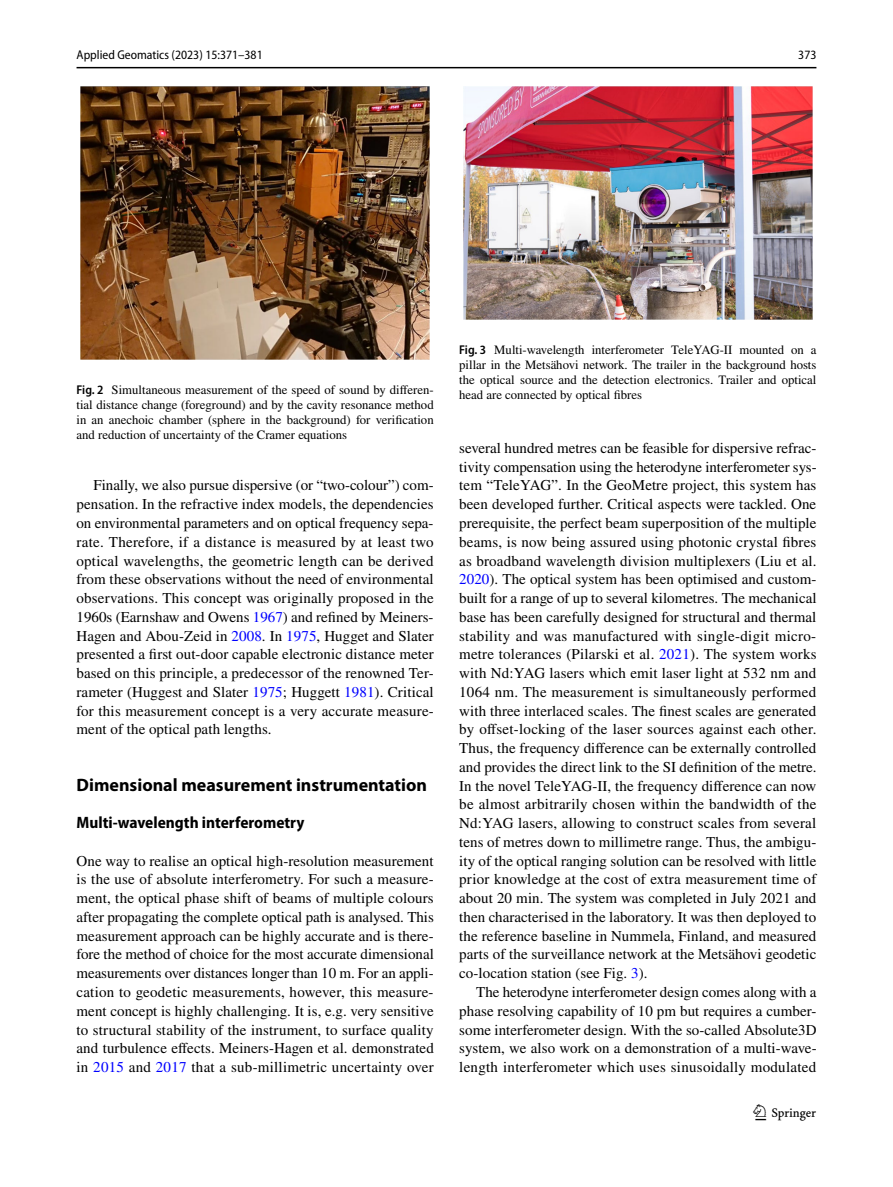
<style>
.page{position:relative;width:893px;height:1187px;background:#fff}
.page>*{position:absolute;margin:0;border:0;box-sizing:border-box;transform-origin:0 0}
.t1{font:22.5px "Springnew Regular 3";color:#000}
.t2{font:700 18px "Myriad Pro";color:#000}
.t3{font:700 semi-condensed 16.5px "Myriad Pro";color:#000}
.t4{font:15px/18.8px "STIX";letter-spacing:.015em;color:#000;text-align:justify}
.t5{font:12.75px/15px "STIX";color:#000;text-align:justify}
.t6{font:semi-condensed 12.75px "Myriad Pro";color:#000}
.s1{font-family:"Myriad Pro";font-weight:600;font-stretch:semi-condensed}
.s2{color:#00f}
</style>
<div class="page">
<hr style="left:77px;top:67px;width:739px;height:1px;background:#000">
<div style="left:77px;top:87px;width:357px;height:272px;background:linear-gradient(to bottom,#fff,#fff)"></div>
<img style="left:81px;top:87px;width:349px;height:272px">
<div style="left:459px;top:87px;width:357px;height:232px;background:linear-gradient(to bottom,#fff,#fff)"></div>
<img style="left:463px;top:87px;width:349px;height:232px">
<p class="t6" style="left:77px;top:48px;width:188px">Applied Geomatics (2023) 15:371–381</p>
<p class="t6" style="left:798px;top:48px;width:20px">373</p>
<p class="t5" style="left:77px;top:383px;width:359px"><span class="s1">Fig. 2</span> Simultaneous measurement of the speed of sound by differen&shy;tial distance change (foreground) and by the cavity resonance method in an anechoic chamber (sphere in the background) for verification and reduction of uncertainty of the Cramer equations</p>
<p class="t4" style="left:77px;top:477px;width:359px;text-indent:17px">Finally, we also pursue dispersive (or “two-colour”) com&shy;pensation. In the refractive index models, the dependencies on environmental parameters and on optical frequency sepa&shy;rate. Therefore, if a distance is measured by at least two optical wavelengths, the geometric length can be derived from these observations without the need of environmental observations. This concept was originally proposed in the 1960s (Earnshaw and Owens <span class="s2">1967</span>) and refined by Meiners-Hagen and Abou-Zeid in <span class="s2">2008</span>. In <span class="s2">1975</span>, Hugget and Slater presented a first out-door capable electronic distance meter based on this principle, a predecessor of the renowned Ter&shy;rameter (Huggest and Slater <span class="s2">1975</span>; Huggett <span class="s2">1981</span>). Critical for this measurement concept is a very accurate measure&shy;ment of the optical path lengths.</p>
<p class="t2" style="left:77px;top:772px;width:352px">Dimensional measurement instrumentation</p>
<p class="t3" style="left:77px;top:813px;width:229px">Multi‑wavelength interferometry</p>
<p class="t4" style="left:77px;top:852px;width:359px">One way to realise an optical high-resolution measurement is the use of absolute interferometry. For such a measure&shy;ment, the optical phase shift of beams of multiple colours after propagating the complete optical path is analysed. This measurement approach can be highly accurate and is there&shy;fore the method of choice for the most accurate dimensional measurements over distances longer than 10 m. For an appli&shy;cation to geodetic measurements, however, this measure&shy;ment concept is highly challenging. It is, e.g. very sensitive to structural stability of the instrument, to surface quality and turbulence effects. Meiners-Hagen et al. demonstrated in <span class="s2">2015</span> and <span class="s2">2017</span> that a sub-millimetric uncertainty over</p>
<p class="t5" style="left:459px;top:343px;width:359px"><span class="s1">Fig. 3</span> Multi-wavelength interferometer TeleYAG-II mounted on a pillar in the Metsähovi network. The trailer in the background hosts the optical source and the detection electronics. Trailer and optical head are connected by optical fibres</p>
<p class="t4" style="left:459px;top:439px;width:359px">several hundred metres can be feasible for dispersive refrac&shy;tivity compensation using the heterodyne interferometer sys&shy;tem “TeleYAG”. In the GeoMetre project, this system has been developed further. Critical aspects were tackled. One prerequisite, the perfect beam superposition of the multiple beams, is now being assured using photonic crystal fibres as broadband wavelength division multiplexers (Liu et al.<br><span class="s2">2020</span>). The optical system has been optimised and custom&shy;built for a range of up to several kilometres. The mechanical base has been carefully designed for structural and thermal stability and was manufactured with single-digit micro&shy;metre tolerances (Pilarski et al. <span class="s2">2021</span>). The system works with Nd:YAG lasers which emit laser light at 532 nm and 1064 nm. The measurement is simultaneously performed with three interlaced scales. The finest scales are generated by offset-locking of the laser sources against each other.<br>Thus, the frequency difference can be externally controlled and provides the direct link to the SI definition of the metre.<br>In the novel TeleYAG-II, the frequency difference can now be almost arbitrarily chosen within the bandwidth of the Nd:YAG lasers, allowing to construct scales from several tens of metres down to millimetre range. Thus, the ambigu&shy;ity of the optical ranging solution can be resolved with little prior knowledge at the cost of extra measurement time of about 20 min. The system was completed in July 2021 and then characterised in the laboratory. It was then deployed to the reference baseline in Nummela, Finland, and measured parts of the surveillance network at the Metsähovi geodetic co-location station (see Fig. <span class="s2">3</span>).</p>
<p class="t4" style="left:459px;top:983px;width:359px;text-indent:17px">The heterodyne interferometer design comes along with a phase resolving capability of 10 pm but requires a cumber&shy;some interferometer design. With the so-called Absolute3D system, we also work on a demonstration of a multi-wave&shy;length interferometer which uses sinusoidally modulated</p>
<h1 class="t1" style="left:755px;top:1104px;width:62px">1 3</h1>
</div>
